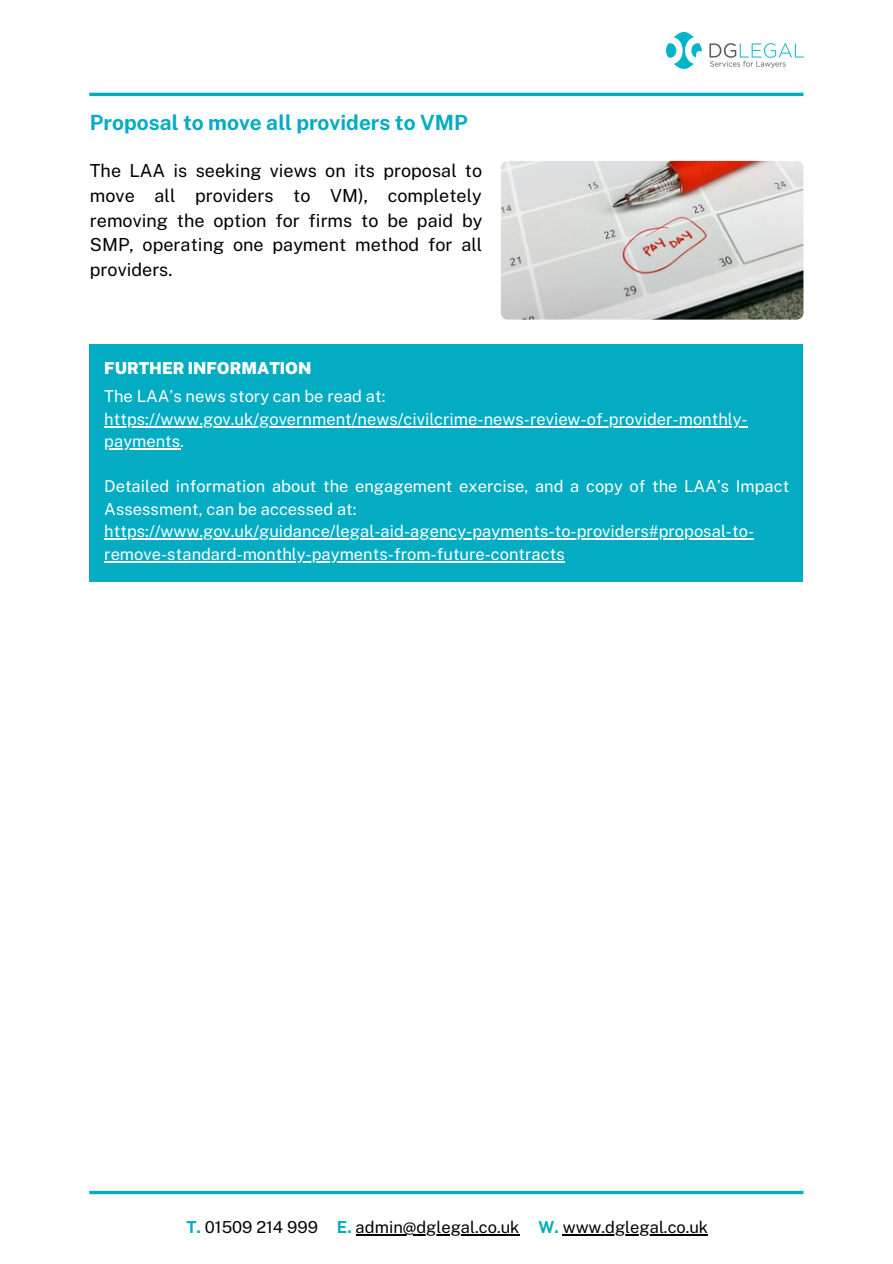
<style>
.page{position:relative;width:893px;height:1264px;background:#fff}
.page>*{position:absolute;margin:0;border:0;box-sizing:border-box;transform-origin:0 0}
.t1{font:700 21px "Public Sans";color:#03acc3}
.t2{font:18px/24.8px "Public Sans";color:#000;text-align:justify}
.t3{font:16.5px/22.5px "Public Sans";color:#fff}
.t4{font:16.5px "Public Sans";color:#000}
.t5{font:900 16.5px "Public Sans";color:#fff}
.s1{font-weight:700;color:#03acc3}
</style>
<div class="page">
<hr style="left:89px;top:93px;width:714px;height:3px;background:#03acc3">
<svg style="left:89px;top:1190px;width:714px;height:4px;background:#36bdcf"></svg>
<div style="left:89px;top:344px;width:714px;height:238px;background:#03acc3"></div>
<img style="left:501px;top:161px;width:302px;height:158px;border-radius:7px">
<img style="left:666px;top:32px;width:137px;height:36px">
<hr style="left:104px;top:426px;width:643px;height:1px;background:#fff">
<hr style="left:104px;top:448px;width:76px;height:1px;background:#fff">
<hr style="left:104px;top:538px;width:650px;height:1px;background:#fff">
<hr style="left:104px;top:561px;width:461px;height:1px;background:#fff">
<hr style="left:355px;top:1234px;width:164px;height:1px;background:#000">
<hr style="left:562px;top:1234px;width:146px;height:1px;background:#000">
<p class="t1" style="left:90px;top:110px;width:379px">Proposal to move all providers to VMP</p>
<p class="t2" style="left:90px;top:158px;width:394px">The LAA is seeking views on its proposal to move all providers to VM), completely removing the option for firms to be paid by SMP, operating one payment method for all providers.</p>
<p class="t5" style="left:104px;top:358px;width:209px">FURTHER INFORMATION</p>
<p class="t3" style="left:104px;top:385px;width:283px">The LAA’s news story can be read at:</p>
<p class="t3" style="left:104px;top:407px;width:645px">https://www.gov.uk/government/news/civilcrime-news-review-of-provider-monthly&shy;payments.</p>
<p class="t3" style="left:104px;top:475px;width:686px">Detailed information about the engagement exercise, and a copy of the LAA’s Impact<br>Assessment, can be accessed at:</p>
<p class="t3" style="left:104px;top:520px;width:651px">https://www.gov.uk/guidance/legal-aid-agency-payments-to-providers#proposal-to&shy;remove-standard-monthly-payments-from-future-contracts</p>
<p class="t4" style="left:186px;top:1217px;width:523px"><span class="s1">T.</span> 01509 214 999 <span class="s1">E.</span> admin@dglegal.co.uk <span class="s1">W.</span> www.dglegal.co.uk</p>
</div>
